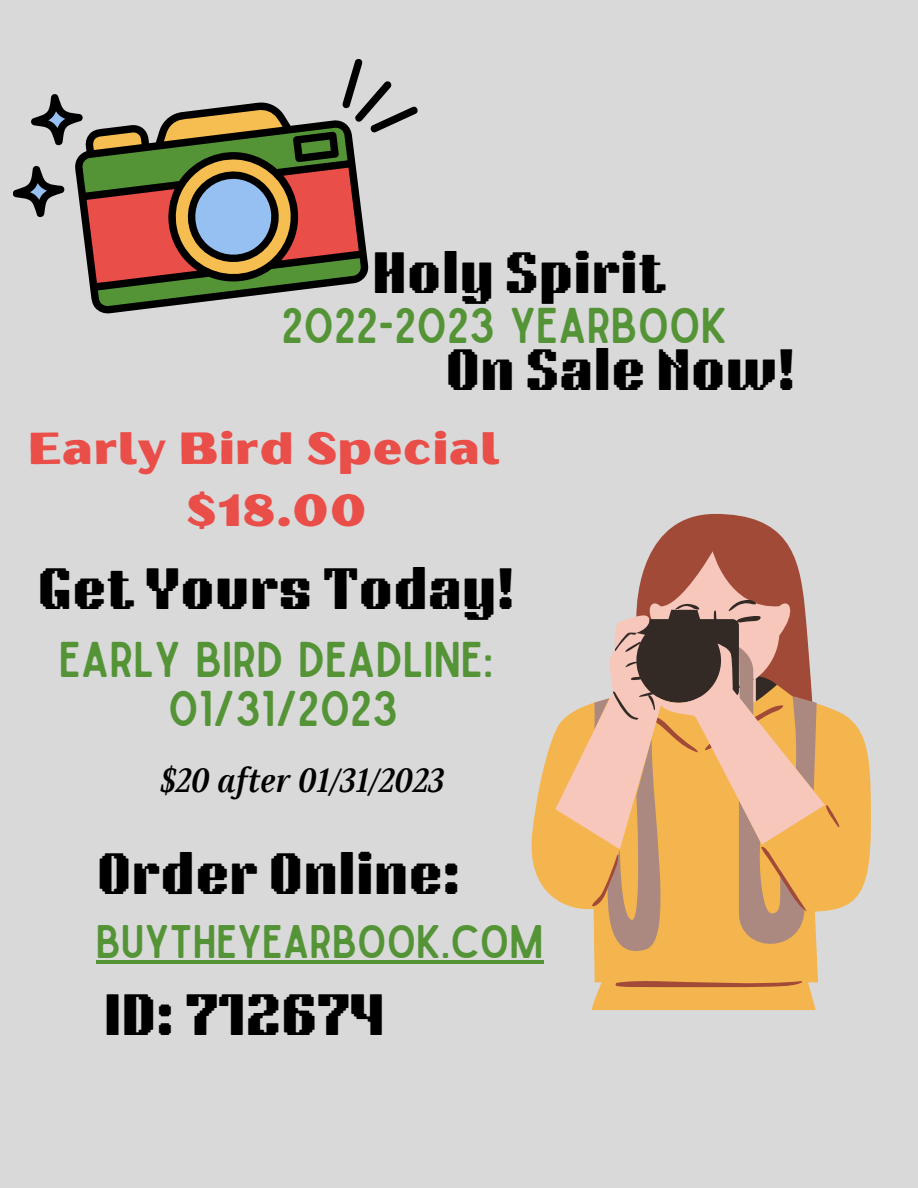
<style>
.page{position:relative;width:918px;height:1188px;background:#d9d9d9}
.page>*{position:absolute;margin:0;border:0;box-sizing:border-box;transform-origin:0 0}
.t1{font:48px/49.5px "Sailors";color:#549437;text-align:center}
.t2{font:45px/61.8px "Oilvare Base";color:#ea4e49;text-align:center}
.t3{font:45px "Sailors";color:#549437}
.t4{font:43.5px "NT Brick Sans";color:#000}
.t5{font:italic 700 34.5px "Singel";color:#000}
</style>
<div class="page">
<svg style="left:13px;top:59px;width:405px;height:255px"></svg>
<svg style="left:652px;top:514px;width:154px;height:101px;fill:#a24a38"></svg>
<svg style="left:531px;top:712px;width:340px;height:298px;fill:#f4b54e"></svg>
<svg style="left:592px;top:706px;width:247px;height:282px;background:#e1aa5e"></svg>
<svg style="left:555px;top:615px;width:270px;height:234px"></svg>
<svg style="left:613px;top:551px;width:185px;height:169px;background:#a97b6c"></svg>
<hr style="left:96px;top:960px;width:447px;height:4px;background:#549437">
<p class="t4" style="left:372px;top:240px;width:296px">Holy Spirit</p>
<p class="t1" style="left:282px;top:302px;width:447px">2022-2023 YEARBOOK</p>
<p class="t4" style="left:445px;top:337px;width:351px">On Sale Now!</p>
<p class="t2" style="left:28px;top:418px;width:473px">Early Bird Special $18.00</p>
<p class="t4" style="left:37px;top:556px;width:479px">Get Yours Today!</p>
<p class="t1" style="left:59px;top:637px;width:436px">EARLY BIRD DEADLINE:<br>01/31/2023</p>
<p class="t5" style="left:160px;top:760px;width:285px">$20 after 01/31/2023</p>
<p class="t4" style="left:97px;top:841px;width:365px">Order Online:</p>
<p class="t3" style="left:96px;top:925px;width:449px">BUYTHEYEARBOOK.COM</p>
<p class="t4" style="left:104px;top:982px;width:283px">ID: 712674</p>
</div>
